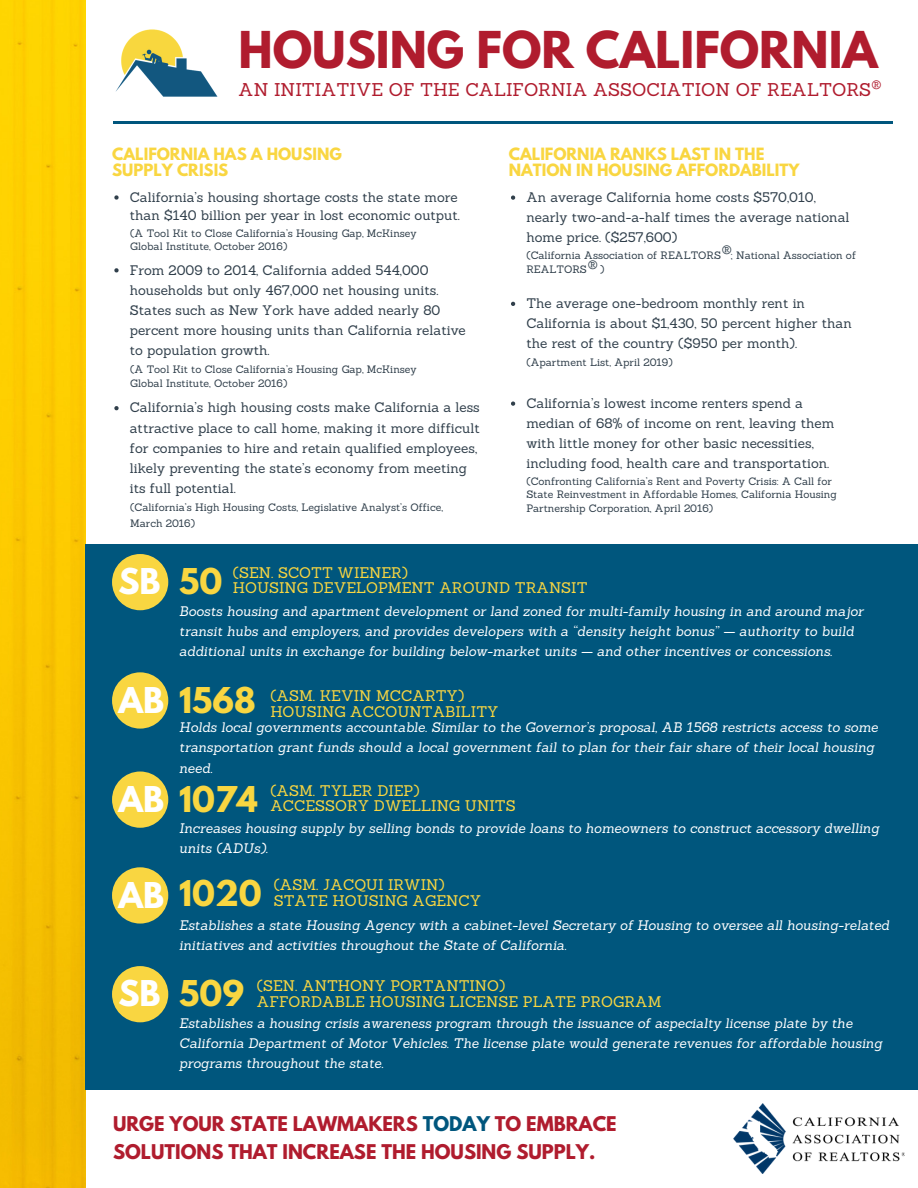
<style>
.page{position:relative;width:918px;height:1188px;background:#fff}
.page>*{position:absolute;margin:0;border:0;box-sizing:border-box;transform-origin:0 0}
.t1{font:700 45px "League Spartan";color:#b01c2e}
.t2{font:700 31.5px "League Spartan";color:#f9d641}
.t3{font:700 31.5px "League Spartan";color:#fff}
.t4{font:700 18px/27.5px "League Spartan";color:#b01c2e}
.t5{font:18px "Sanchez";color:#b01c2e}
.t6{font:15px/15.9px "Sanchez";color:#f9d641}
.t7{font:700 15px/15.9px "League Spartan";color:#f9d641}
.t8{font:15px "Sanchez";color:#303f4b}
.t9{font:italic 13.5px/20.1px "Sanchez";color:#fff}
.t10{font:13.5px/20.1px "Sanchez";color:#303f4b}
.t11{font:10.5px/13.8px "Sanchez";color:#303f4b}
.s1{color:#00567d}
</style>
<div class="page">
<img style="left:0;top:0;width:86px;height:1188px">
<svg style="left:114px;top:195px;width:5px;height:5px"></svg>
<div style="left:86px;top:544px;width:832px;height:546px;background:#00567d"></div>
<div style="left:112px;top:554px;width:56px;height:56px;background:#f9d641;border-radius:50%"></div>
<svg style="left:511px;top:196px;width:4px;height:4px"></svg>
<div style="left:112px;top:672px;width:56px;height:57px;background:#f9d641;border-radius:50%"></div>
<div style="left:112px;top:772px;width:56px;height:56px;background:#f9d641;border-radius:50%"></div>
<div style="left:112px;top:867px;width:56px;height:57px;background:#f9d641;border-radius:50%"></div>
<div style="left:112px;top:966px;width:56px;height:56px;background:#f9d641;border-radius:50%"></div>
<img style="left:115px;top:29px;width:103px;height:68px">
<hr style="left:113px;top:121px;width:780px;height:3px;background:#00567d">
<img style="left:733px;top:1103px;width:171px;height:70px">
<svg style="left:114px;top:268px;width:5px;height:4px"></svg>
<svg style="left:114px;top:406px;width:5px;height:4px"></svg>
<svg style="left:511px;top:302px;width:4px;height:4px"></svg>
<svg style="left:511px;top:402px;width:4px;height:4px"></svg>
<h1 class="t1" style="left:239px;top:28px;width:641px">HOUSING FOR CALIFORNIA</h1>
<h3 class="t5" style="left:239px;top:78px;width:645px">AN INITIATIVE OF THE CALIFORNIA ASSOCIATION OF REALTORS<sup>®</sup></h3>
<p class="t7" style="left:112px;top:148px;width:231px">CALIFORNIA HAS A HOUSING<br>SUPPLY CRISIS</p>
<p class="t10" style="left:130px;top:188px;width:332px;line-height:18px">California’s housing shortage costs the state more than $140 billion per year in lost economic output.</p>
<p class="t11" style="left:130px;top:226px;width:288px">(A Tool Kit to Close California’s Housing Gap, McKinsey<br>Global Institute, October 2016)</p>
<p class="t10" style="left:130px;top:260px;width:338px">From 2009 to 2014, California added 544,000 households but only 467,000 net housing units.<br>States such as New York have added nearly 80 percent more housing units than California relative to population growth.</p>
<p class="t11" style="left:130px;top:362px;width:288px">(A Tool Kit to Close California’s Housing Gap, McKinsey<br>Global Institute, October 2016)</p>
<p class="t10" style="left:130px;top:397px;width:352px">California’s high housing costs make California a less attractive place to call home, making it more difficult for companies to hire and retain qualified employees, likely preventing the state’s economy from meeting its full potential.</p>
<p class="t11" style="left:130px;top:499px;width:314px;line-height:15.9px">(California’s High Housing Costs, Legislative Analyst’s Office,<br>March 2016)</p>
<p class="t7" style="left:509px;top:148px;width:292px">CALIFORNIA RANKS LAST IN THE<br>NATION IN HOUSING AFFORDABILITY</p>
<p class="t10" style="left:526px;top:187px;width:325px">An average California home costs $570,010, nearly two-and-a-half times the average national home price. ($257,600)</p>
<p class="t8" style="left:722px;top:240px;width:12px">®</p>
<p class="t11" style="left:526px;top:248px;width:331px">(California Association of REALTORS ; National Association of<br>REALTORS )</p>
<p class="t8" style="left:588px;top:255px;width:12px">®</p>
<p class="t10" style="left:526px;top:293px;width:327px">The average one-bedroom monthly rent in<br>California is about $1,430, 50 percent higher than the rest of the country ($950 per month).</p>
<p class="t11" style="left:526px;top:355px;width:148px">(Apartment List, April 2019)</p>
<p class="t10" style="left:526px;top:393px;width:309px">California’s lowest income renters spend a median of 68% of income on rent, leaving them with little money for other basic necessities, including food, health care and transportation.</p>
<p class="t11" style="left:526px;top:474px;width:312px">(Confronting California’s Rent and Poverty Crisis: A Call for<br>State Reinvestment in Affordable Homes, California Housing<br>Partnership Corporation, April 2016)</p>
<h2 class="t3" style="left:118px;top:566px;width:44px">SB</h2>
<h2 class="t2" style="left:179px;top:566px;width:45px">50</h2>
<p class="t6" style="left:233px;top:564px;width:356px">(SEN. SCOTT WIENER)<br>HOUSING DEVELOPMENT AROUND TRANSIT</p>
<p class="t9" style="left:179px;top:601px;width:686px">Boosts housing and apartment development or land zoned for multi-family housing in and around major transit hubs and employers, and provides developers with a “density height bonus” — authority to build additional units in exchange for building below-market units — and other incentives or concessions.</p>
<h2 class="t2" style="left:179px;top:684px;width:78px">1568</h2>
<h2 class="t3" style="left:118px;top:684px;width:47px">AB</h2>
<p class="t6" style="left:270px;top:688px;width:230px">(ASM. KEVIN MCCARTY)<br>HOUSING ACCOUNTABILITY</p>
<p class="t9" style="left:179px;top:717px;width:700px">Holds local governments accountable. Similar to the Governor’s proposal, AB 1568 restricts access to some transportation grant funds should a local government fail to plan for their fair share of their local housing need.</p>
<h2 class="t3" style="left:118px;top:784px;width:47px">AB</h2>
<p class="t6" style="left:270px;top:782px;width:247px">(ASM. TYLER DIEP)<br>ACCESSORY DWELLING UNITS</p>
<h2 class="t2" style="left:179px;top:784px;width:80px">1074</h2>
<p class="t9" style="left:179px;top:818px;width:701px">Increases housing supply by selling bonds to provide loans to homeowners to construct accessory dwelling units (ADUs).</p>
<h2 class="t3" style="left:118px;top:879px;width:47px">AB</h2>
<p class="t6" style="left:274px;top:877px;width:209px">(ASM. JACQUI IRWIN)<br>STATE HOUSING AGENCY</p>
<h2 class="t2" style="left:179px;top:878px;width:84px">1020</h2>
<p class="t9" style="left:179px;top:915px;width:712px">Establishes a state Housing Agency with a cabinet-level Secretary of Housing to oversee all housing-related initiatives and activities throughout the State of California.</p>
<h2 class="t3" style="left:118px;top:978px;width:44px">SB</h2>
<p class="t6" style="left:257px;top:977px;width:406px">(SEN. ANTHONY PORTANTINO)<br>AFFORDABLE HOUSING LICENSE PLATE PROGRAM</p>
<h2 class="t2" style="left:179px;top:978px;width:66px">509</h2>
<p class="t9" style="left:179px;top:1013px;width:704px">Establishes a housing crisis awareness program through the issuance of aspecialty license plate by the<br>California Department of Motor Vehicles. The license plate would generate revenues for affordable housing programs throughout the state.</p>
<h3 class="t4" style="left:113px;top:1113px;width:505px">URGE YOUR STATE LAWMAKERS <span class="s1">TODAY</span> TO EMBRACE<br>SOLUTIONS THAT INCREASE THE HOUSING SUPPLY.</h3>
</div>
